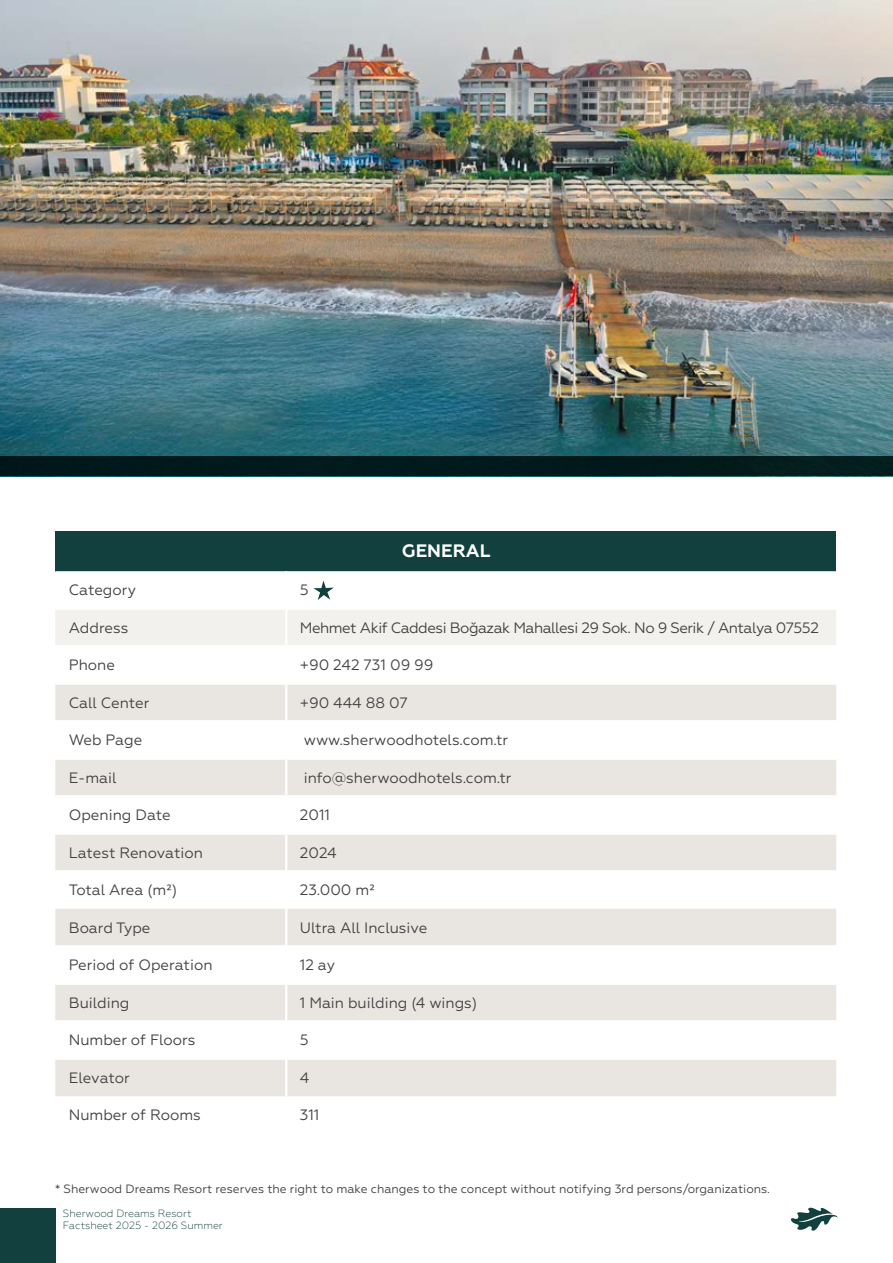
<style>
.page{position:relative;width:893px;height:1263px;background:#fff}
.page>*{position:absolute;margin:0;border:0;box-sizing:border-box;transform-origin:0 0}
.t1{font:700 18px "Geometria";color:#fff}
.t2{font:15px "Geometria";color:#414042}
.t3{font:15px "Geometria";letter-spacing:-.03em;color:#414042}
.t4{font:12px "Geometria";color:#414042}
.t5{font:300 10.5px/12.6px "Geometria";color:#11403e}
</style>
<div class="page">
<img style="left:0;top:0;width:893px;height:456px">
<div style="left:55px;top:531px;width:781px;height:40px;background:#11403e"></div>
<svg style="left:55px;top:571px;width:781px;height:1px"></svg>
<div style="left:55px;top:610px;width:781px;height:35px;background:#f2f1ed"></div>
<div style="left:55px;top:685px;width:781px;height:35px;background:#e9e6e1"></div>
<div style="left:55px;top:760px;width:781px;height:35px;background:#e9e6e1"></div>
<div style="left:55px;top:835px;width:781px;height:35px;background:#e9e6e1"></div>
<div style="left:55px;top:909px;width:781px;height:36px;background:#e9e6e1"></div>
<div style="left:55px;top:985px;width:781px;height:35px;background:#e9e6e1"></div>
<div style="left:55px;top:1060px;width:781px;height:36px;background:#e9e6e1"></div>
<hr style="left:285px;top:571px;width:2px;height:37px;background:#fff">
<hr style="left:285px;top:610px;width:2px;height:35px;background:#fff">
<hr style="left:285px;top:685px;width:2px;height:35px;background:#fff">
<hr style="left:285px;top:760px;width:2px;height:35px;background:#fff">
<hr style="left:285px;top:835px;width:2px;height:35px;background:#fff">
<hr style="left:285px;top:909px;width:2px;height:36px;background:#fff">
<hr style="left:285px;top:985px;width:2px;height:35px;background:#fff">
<hr style="left:285px;top:1060px;width:2px;height:36px;background:#fff">
<svg style="left:313px;top:580px;width:21px;height:20px"></svg>
<div style="left:0;top:456px;width:893px;height:20px;background:#02191b"></div>
<div style="left:0;top:1208px;width:55px;height:55px;background:#11403e"></div>
<svg style="left:791px;top:1207px;width:47px;height:24px"></svg>
<p class="t1" style="left:402px;top:540px;width:90px">GENERAL</p>
<p class="t2" style="left:69px;top:581px;width:69px">Category</p>
<p class="t2" style="left:300px;top:581px;width:10px">5</p>
<p class="t2" style="left:69px;top:619px;width:61px">Address</p>
<p class="t3" style="left:300px;top:619px;width:521px">Mehmet Akif Caddesi Boğazak Mahallesi 29 Sok. No 9 Serik / Antalya 07552</p>
<p class="t2" style="left:69px;top:656px;width:48px">Phone</p>
<p class="t2" style="left:300px;top:656px;width:135px">+90 242 731 09 99</p>
<p class="t2" style="left:69px;top:694px;width:82px">Call Center</p>
<p class="t2" style="left:300px;top:694px;width:109px">+90 444 88 07</p>
<p class="t2" style="left:69px;top:731px;width:75px">Web Page</p>
<p class="t2" style="left:304px;top:731px;width:206px">www.sherwoodhotels.com.tr</p>
<p class="t2" style="left:69px;top:769px;width:49px">E-mail</p>
<p class="t2" style="left:304px;top:769px;width:209px">info@sherwoodhotels.com.tr</p>
<p class="t2" style="left:69px;top:806px;width:104px">Opening Date</p>
<p class="t2" style="left:300px;top:806px;width:32px">2011</p>
<p class="t2" style="left:69px;top:844px;width:136px">Latest Renovation</p>
<p class="t2" style="left:300px;top:844px;width:39px">2024</p>
<p class="t2" style="left:69px;top:881px;width:110px">Total Area (m²)</p>
<p class="t2" style="left:300px;top:881px;width:76px">23.000 m²</p>
<p class="t2" style="left:69px;top:919px;width:83px">Board Type</p>
<p class="t2" style="left:300px;top:919px;width:129px">Ultra All Inclusive</p>
<p class="t2" style="left:69px;top:956px;width:145px">Period of Operation</p>
<p class="t2" style="left:300px;top:956px;width:37px">12 ay</p>
<p class="t2" style="left:69px;top:994px;width:62px">Building</p>
<p class="t2" style="left:300px;top:994px;width:179px">1 Main building (4 wings)</p>
<p class="t2" style="left:69px;top:1031px;width:128px">Number of Floors</p>
<p class="t2" style="left:300px;top:1031px;width:10px">5</p>
<p class="t2" style="left:69px;top:1069px;width:62px">Elevator</p>
<p class="t2" style="left:300px;top:1069px;width:11px">4</p>
<p class="t2" style="left:69px;top:1106px;width:133px">Number of Rooms</p>
<p class="t2" style="left:300px;top:1106px;width:21px">311</p>
<p class="t4" style="left:55px;top:1182px;width:716px">* Sherwood Dreams Resort reserves the right to make changes to the concept without notifying 3rd persons/organizations.</p>
<p class="t5" style="left:63px;top:1206px;width:161px">Sherwood Dreams Resort<br>Factsheet 2025 - 2026 Summer</p>
</div>
